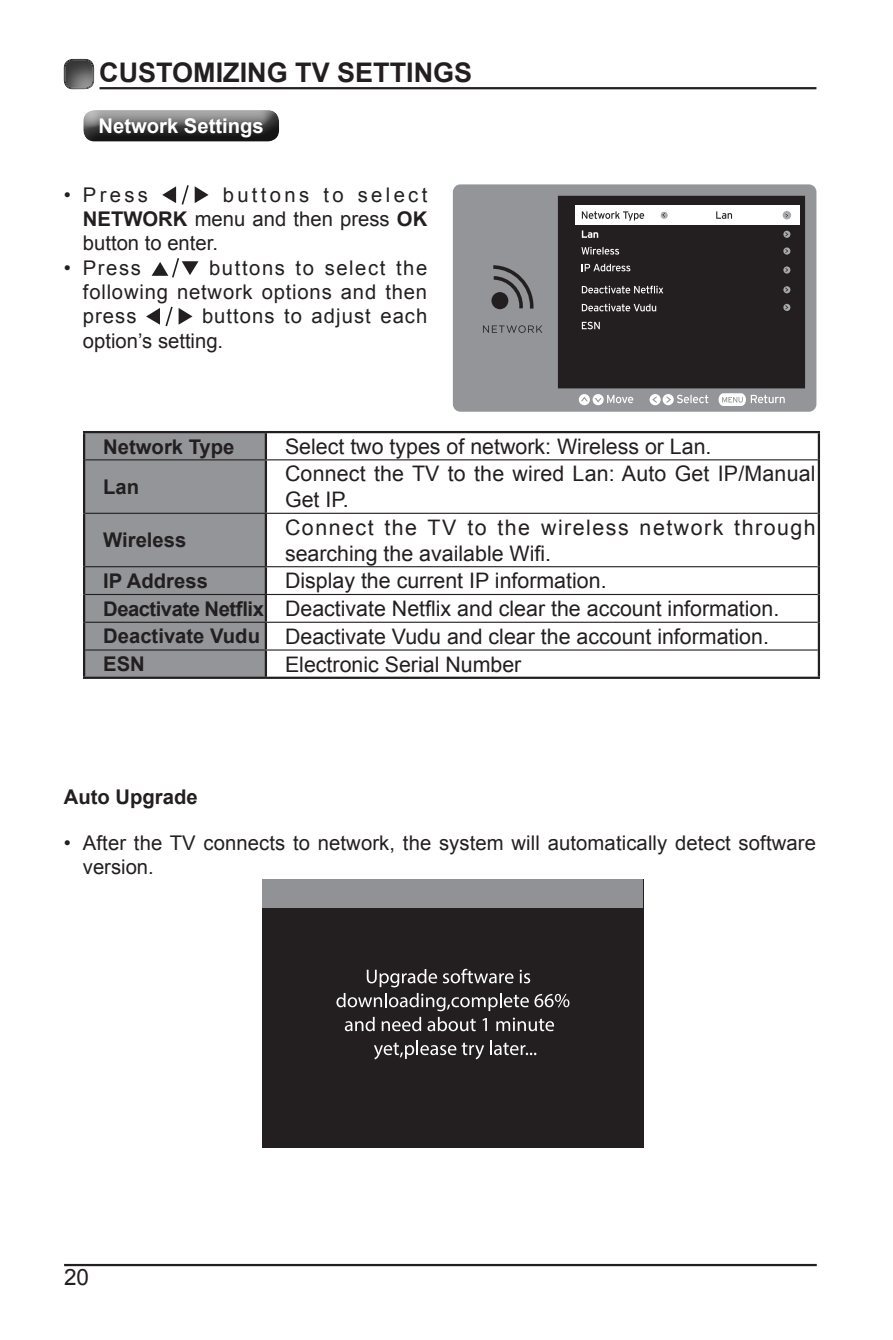
<style>
.page{position:relative;width:893px;height:1340px;background:#fff}
.page>*{position:absolute;margin:0;border:0;box-sizing:border-box;transform-origin:0 0}
.t1{font:700 27px "Arial";color:#231f20}
.t2{font:22.5px "Arial";color:#231f20}
.t3{font:21.38px/27.7px "Arial";color:#231f20}
.t4{font:21.38px/25.7px "Arial";letter-spacing:.07em;color:#231f20}
.t5{font:20.25px/24.3px "Arial";letter-spacing:.005em;color:#231f20;text-align:justify}
.t6{font:700 20.25px "Arial";color:#231f20}
.t7{font:20.25px/24.3px "Arial";letter-spacing:.05em;color:#231f20}
.t8{font:700 20.25px "Arial";color:#fff}
.s1{font-weight:700}
.s2{font-weight:700;font-size:20.25px}
</style>
<div class="page">
<hr style="left:64px;top:1263px;width:753px;height:3px;background:#231f20">
<hr style="left:99px;top:87px;width:717px;height:2px;background:#231f20">
<div style="left:63px;top:58px;width:34px;height:34px;background:#231f20;opacity:.75"></div>
<div style="left:81px;top:106px;width:200px;height:28px;background:#fff;opacity:.75"></div>
<div style="left:81px;top:111px;width:200px;height:31px;background:#231f20;opacity:.75"></div>
<svg style="left:162px;top:185px;width:47px;height:20px"></svg>
<svg style="left:152px;top:258px;width:47px;height:20px"></svg>
<svg style="left:146px;top:306px;width:46px;height:21px"></svg>
<svg style="left:85px;top:433px;width:180px;height:243px;background:#909295"></svg>
<hr style="left:83px;top:431px;width:183px;height:2px;background:#231f20">
<hr style="left:83px;top:433px;width:2px;height:27px;background:#231f20">
<hr style="left:266px;top:431px;width:554px;height:2px;background:#231f20">
<hr style="left:265px;top:433px;width:2px;height:26px;background:#231f20">
<hr style="left:818px;top:433px;width:2px;height:27px;background:#231f20">
<hr style="left:83px;top:460px;width:2px;height:53px;background:#231f20">
<hr style="left:265px;top:460px;width:2px;height:52px;background:#231f20">
<hr style="left:818px;top:460px;width:2px;height:53px;background:#231f20">
<hr style="left:83px;top:513px;width:2px;height:53px;background:#231f20">
<hr style="left:265px;top:514px;width:2px;height:52px;background:#231f20">
<hr style="left:818px;top:513px;width:2px;height:53px;background:#231f20">
<hr style="left:83px;top:566px;width:2px;height:28px;background:#231f20">
<hr style="left:265px;top:567px;width:2px;height:27px;background:#231f20">
<hr style="left:818px;top:566px;width:2px;height:28px;background:#231f20">
<hr style="left:83px;top:594px;width:2px;height:28px;background:#231f20">
<hr style="left:265px;top:595px;width:2px;height:26px;background:#231f20">
<hr style="left:818px;top:594px;width:2px;height:28px;background:#231f20">
<hr style="left:83px;top:622px;width:2px;height:28px;background:#231f20">
<hr style="left:265px;top:623px;width:2px;height:26px;background:#231f20">
<hr style="left:818px;top:622px;width:2px;height:28px;background:#231f20">
<hr style="left:83px;top:650px;width:2px;height:26px;background:#231f20">
<hr style="left:265px;top:650px;width:2px;height:26px;background:#231f20">
<hr style="left:818px;top:650px;width:2px;height:26px;background:#231f20">
<hr style="left:83px;top:676px;width:183px;height:3px;background:#231f20">
<hr style="left:266px;top:676px;width:554px;height:3px;background:#231f20">
<hr style="left:85px;top:459px;width:181px;height:1px;background:#231f20">
<hr style="left:266px;top:459px;width:552px;height:1px;background:#231f20">
<hr style="left:85px;top:512px;width:181px;height:2px;background:#231f20">
<hr style="left:266px;top:512px;width:552px;height:2px;background:#231f20">
<hr style="left:85px;top:566px;width:181px;height:1px;background:#231f20">
<hr style="left:266px;top:566px;width:552px;height:1px;background:#231f20">
<hr style="left:85px;top:594px;width:181px;height:1px;background:#231f20">
<hr style="left:266px;top:594px;width:552px;height:1px;background:#231f20">
<hr style="left:85px;top:621px;width:181px;height:2px;background:#231f20">
<hr style="left:266px;top:621px;width:552px;height:2px;background:#231f20">
<hr style="left:85px;top:649px;width:181px;height:1px;background:#231f20">
<hr style="left:266px;top:649px;width:552px;height:1px;background:#231f20">
<div style="left:262px;top:878px;width:382px;height:269px;background:#231f20"></div>
<div style="left:263px;top:878px;width:380px;height:29px;background:#909295"></div>
<svg style="left:336px;top:968px;width:233px;height:63px"></svg>
<svg style="left:374px;top:1040px;width:82px;height:19px"></svg>
<svg style="left:462px;top:1042px;width:22px;height:17px"></svg>
<svg style="left:490px;top:1040px;width:46px;height:15px"></svg>
<svg style="left:453px;top:184px;width:363px;height:228px;background:#535254"></svg>
<div style="left:575px;top:205px;width:225px;height:20px;background:#fff"></div>
<svg style="left:783px;top:211px;width:8px;height:8px"></svg>
<svg style="left:783px;top:247px;width:7px;height:7px"></svg>
<svg style="left:783px;top:266px;width:7px;height:7px"></svg>
<svg style="left:783px;top:231px;width:7px;height:7px"></svg>
<svg style="left:785px;top:232px;width:3px;height:4px"></svg>
<svg style="left:661px;top:212px;width:7px;height:7px"></svg>
<svg style="left:783px;top:286px;width:7px;height:7px"></svg>
<svg style="left:785px;top:287px;width:3px;height:5px"></svg>
<svg style="left:483px;top:325px;width:59px;height:8px"></svg>
<svg style="left:491px;top:292px;width:17px;height:17px"></svg>
<svg style="left:493px;top:265px;width:40px;height:43px;background:#6c6c6e"></svg>
<svg style="left:783px;top:304px;width:7px;height:7px"></svg>
<svg style="left:785px;top:305px;width:3px;height:4px"></svg>
<svg style="left:582px;top:230px;width:16px;height:8px"></svg>
<svg style="left:581px;top:247px;width:38px;height:7px"></svg>
<svg style="left:582px;top:263px;width:48px;height:8px"></svg>
<svg style="left:582px;top:211px;width:62px;height:10px"></svg>
<svg style="left:716px;top:211px;width:16px;height:8px"></svg>
<svg style="left:582px;top:286px;width:81px;height:7px"></svg>
<svg style="left:582px;top:303px;width:74px;height:8px"></svg>
<svg style="left:582px;top:322px;width:18px;height:7px"></svg>
<div style="left:593px;top:394px;width:11px;height:11px;background:#fff;border-radius:50%"></div>
<div style="left:663px;top:394px;width:11px;height:11px;background:#fff;border-radius:50%"></div>
<svg style="left:667px;top:396px;width:4px;height:7px"></svg>
<div style="left:649px;top:394px;width:12px;height:11px;background:#fff;border-radius:50%"></div>
<svg style="left:652px;top:396px;width:5px;height:7px"></svg>
<div style="left:579px;top:394px;width:11px;height:11px;background:#fff;border-radius:50%"></div>
<svg style="left:581px;top:397px;width:7px;height:4px"></svg>
<svg style="left:595px;top:395px;width:38px;height:8px"></svg>
<svg style="left:677px;top:394px;width:31px;height:9px"></svg>
<svg style="left:719px;top:393px;width:66px;height:13px"></svg>
<p class="t1" style="left:99px;top:55px;width:375px">CUSTOMIZING TV SETTINGS</p>
<p class="t8" style="left:98px;top:112px;width:167px">Network Settings</p>
<p class="t5" style="left:83px;top:183px;width:346px;text-indent:140px">buttons to select <span class="s1">NETWORK</span> menu and then press <span class="s1">OK </span>button to enter.</p>
<p class="t5" style="left:64px;top:256px;width:79px">• Press</p>
<p class="t5" style="left:64px;top:183px;width:86px">• Press</p>
<p class="t5" style="left:83px;top:256px;width:346px;text-indent:126px">buttons to select the following network options and then press</p>
<p class="t7" style="left:83px;top:304px;width:346px;text-indent:119px">buttons to adjust each option’s setting.</p>
<p class="t6" style="left:103px;top:433px;width:133px">Network Type</p>
<p class="t3" style="left:285px;top:432px;width:428px">Select two types of network: Wireless or Lan.</p>
<p class="t6" style="left:103px;top:473px;width:38px">Lan</p>
<p class="t3" style="left:285px;top:461px;width:532px;line-height:25.7px">Connect the TV to the wired Lan: Auto Get IP/Manual<br>Get IP.</p>
<p class="t6" style="left:103px;top:527px;width:85px">Wireless</p>
<p class="t4" style="left:285px;top:514px;width:532px">Connect the TV to the wireless network through searching the available Wifi.</p>
<p class="t3" style="left:103px;top:567px;width:677px;text-align:center">Display the current IP information.<br><span class="s2">Deactivate Netflix</span> Deactivate Netflix and clear the account information.<br><span class="s2">Deactivate Vudu</span> Deactivate Vudu and clear the account information.</p>
<p class="t6" style="left:103px;top:650px;width:43px">ESN</p>
<p class="t3" style="left:285px;top:650px;width:238px">Electronic Serial Number</p>
<p class="t6" style="left:103px;top:567px;width:106px">IP Address</p>
<p class="t6" style="left:64px;top:783px;width:135px">Auto Upgrade</p>
<p class="t5" style="left:83px;top:830px;width:735px;text-indent:-19px">• After the TV connects to network, the system will automatically detect software version.</p>
<p class="t2" style="left:64px;top:1262px;width:27px">20</p>
</div>
